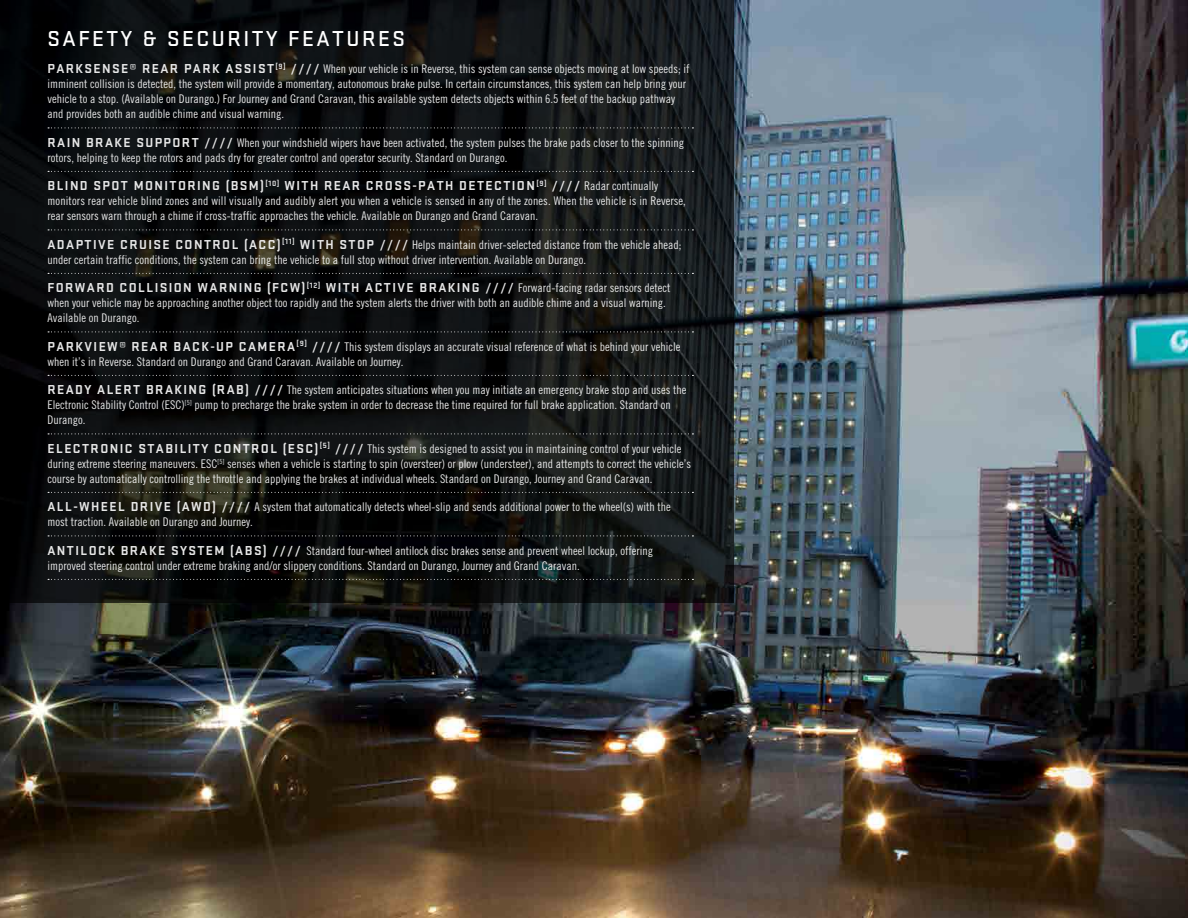
<style>
.page{position:relative;width:1188px;height:918px;background:#fff}
.page>*{position:absolute;margin:0;border:0;box-sizing:border-box;transform-origin:0 0}
.t1{font:500 22.5px "Stratum 1";letter-spacing:.11em;color:#fff}
.t2{font:700 13.5px "Stratum 1";letter-spacing:.105em;color:#fff}
.t3{font:12px/15px "Trade Gothic Cond Eighteen";color:#fff}
.s1{font-family:"Stratum 1";font-weight:700;font-size:13.5px}
.s2{font-family:"Trade Gothic Cond Eighteen";font-weight:400;font-size:12px}
</style>
<div class="page">
<img style="left:0;top:0;width:1188px;height:918px">
<svg style="left:0;top:0;width:734px;height:603px;fill:#0d1012"></svg>
<svg style="left:48px;top:127px;width:645px;height:1px"></svg>
<svg style="left:48px;top:171px;width:645px;height:1px"></svg>
<svg style="left:48px;top:229px;width:645px;height:1px"></svg>
<svg style="left:48px;top:273px;width:645px;height:1px"></svg>
<svg style="left:48px;top:331px;width:645px;height:1px"></svg>
<svg style="left:48px;top:375px;width:645px;height:1px"></svg>
<svg style="left:48px;top:433px;width:645px;height:1px"></svg>
<svg style="left:48px;top:492px;width:645px;height:1px"></svg>
<svg style="left:48px;top:535px;width:645px;height:1px"></svg>
<svg style="left:48px;top:579px;width:645px;height:1px"></svg>
<h1 class="t1" style="left:48px;top:31px;width:359px">SAFETY &amp; SECURITY FEATURES</h1>
<p class="t3" style="left:48px;top:62px;width:643px"><span class="s1">PARKSENSE® REAR PARK ASSIST</span> <sup>[9]</sup> <span class="s1">////</span> When your vehicle is in Reverse, this system can sense objects moving at low speeds; if imminent collision is detected, the system will provide a momentary, autonomous brake pulse. In certain circumstances, this system can help bring your vehicle to a stop. (Available on Durango.) For Journey and Grand Caravan, this available system detects objects within 6.5 feet of the backup pathway and provides both an audible chime and visual warning.</p>
<p class="t3" style="left:48px;top:136px;width:638px"><span class="s1">RAIN BRAKE SUPPORT ////</span> When your windshield wipers have been activated, the system pulses the brake pads closer to the spinning rotors, helping to keep the rotors and pads dry for greater control and operator security. Standard on Durango.</p>
<p class="t2" style="left:48px;top:180px;width:612px">BLIND SPOT MONITORING (BSM)<sup>[10]</sup> WITH REAR CROSS-PATH DETECTION<sup>[9]</sup> //// <span class="s2">Radar continually</span></p>
<p class="t3" style="left:48px;top:194px;width:640px">monitors rear vehicle blind zones and will visually and audibly alert you when a vehicle is sensed in any of the zones. When the vehicle is in Reverse, rear sensors warn through a chime if cross-traffic approaches the vehicle. Available on Durango and Grand Caravan.</p>
<p class="t3" style="left:48px;top:238px;width:636px"><span class="s1">ADAPTIVE CRUISE CONTROL (ACC)</span> <sup>[11]</sup> <span class="s1">WITH STOP ////</span> Helps maintain driver-selected distance from the vehicle ahead; under certain traffic conditions, the system can bring the vehicle to a full stop without driver intervention. Available on Durango.</p>
<p class="t2" style="left:48px;top:282px;width:625px">FORWARD COLLISION WARNING (FCW)<sup>[12]</sup> WITH ACTIVE BRAKING //// <span class="s2">Forward-facing radar sensors detect</span></p>
<p class="t3" style="left:48px;top:296px;width:620px">when your vehicle may be approaching another object too rapidly and the system alerts the driver with both an audible chime and a visual warning.<br>Available on Durango.</p>
<p class="t3" style="left:48px;top:340px;width:635px"><span class="s1">PARKVIEW® REAR BACK-UP CAMERA</span> <sup>[9]</sup> <span class="s1">////</span> This system displays an accurate visual reference of what is behind your vehicle when it’s in Reverse. Standard on Durango and Grand Caravan. Available on Journey.</p>
<p class="t3" style="left:48px;top:383px;width:640px"><span class="s1">READY ALERT BRAKING (RAB) ////</span> The system anticipates situations when you may initiate an emergency brake stop and uses the<br>Electronic Stability Control (ESC)<sup>[5]</sup> pump to precharge the brake system in order to decrease the time required for full brake application. Standard on<br>Durango.</p>
<p class="t3" style="left:48px;top:442px;width:645px"><span class="s1">ELECTRONIC STABILITY CONTROL (ESC)</span> <sup>[5]</sup> <span class="s1">////</span> This system is designed to assist you in maintaining control of your vehicle during extreme steering maneuvers. ESC<sup>[5]</sup> senses when a vehicle is starting to spin (oversteer) or plow (understeer), and attempts to correct the vehicle’s course by automatically controlling the throttle and applying the brakes at individual wheels. Standard on Durango, Journey and Grand Caravan.</p>
<p class="t3" style="left:48px;top:500px;width:625px"><span class="s1">ALL-WHEEL DRIVE (AWD) ////</span> A system that automatically detects wheel-slip and sends additional power to the wheel(s) with the most traction. Available on Durango and Journey.</p>
<p class="t3" style="left:48px;top:544px;width:607px"><span class="s1">ANTILOCK BRAKE SYSTEM (ABS) ////</span> Standard four-wheel antilock disc brakes sense and prevent wheel lockup, offering improved steering control under extreme braking and/or slippery conditions. Standard on Durango, Journey and Grand Caravan.</p>
</div>
